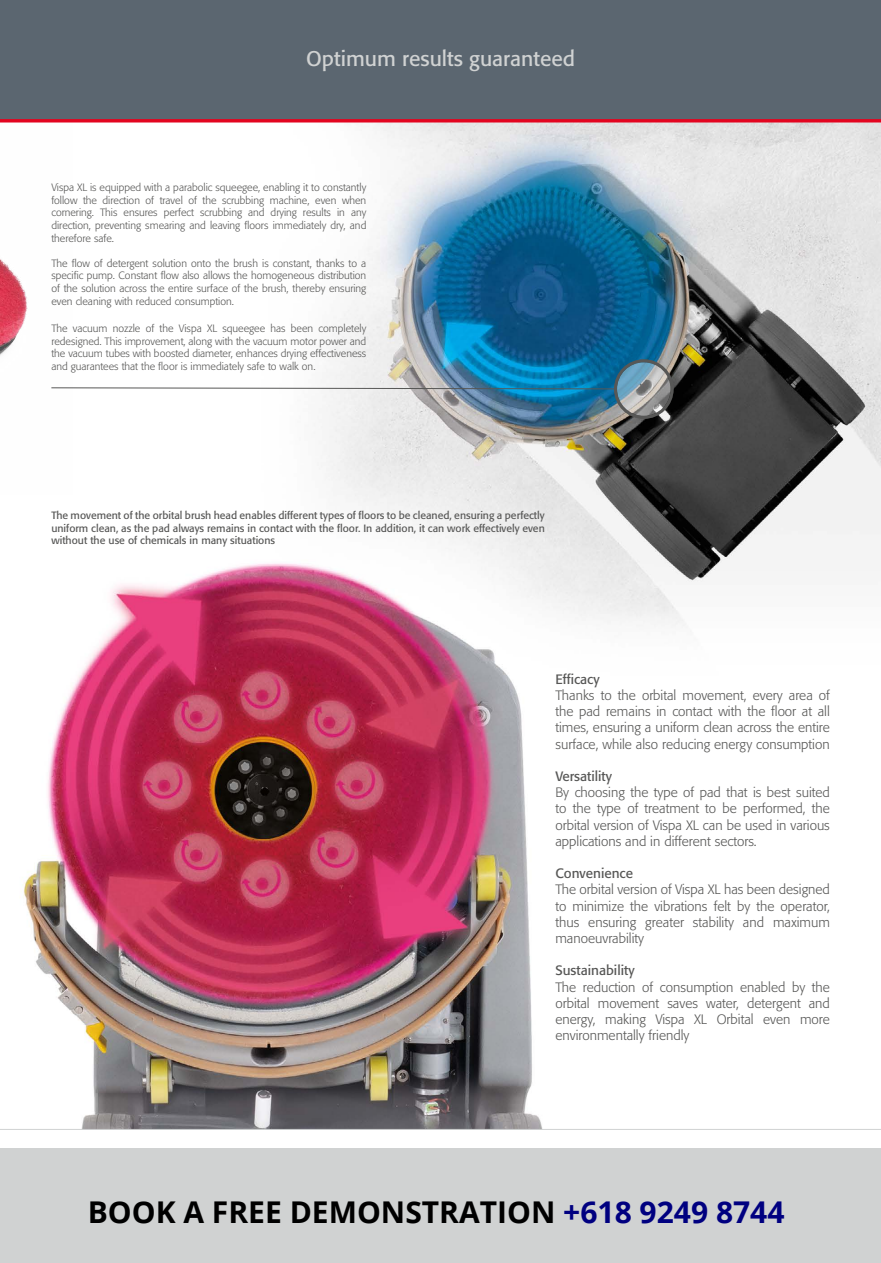
<style>
.page{position:relative;width:881px;height:1263px;background:#fff}
.page>*{position:absolute;margin:0;border:0;box-sizing:border-box;transform-origin:0 0}
.t1{font:700 30px "Open Sans";color:#000}
.t2{font:21px "Formata";color:#d0d2d2}
.t3{font:300 13.5px/16.2px "Formata";color:#575756;text-align:justify}
.t4{font:13.5px "Formata";color:#575756}
.t5{font:300 10.5px/12.6px "Formata";color:#575756;text-align:justify}
.t6{font:10.5px/12.6px "Formata";color:#575756;text-align:justify}
.s1{color:#000080}
</style>
<div class="page">
<img style="left:22px;top:122px;width:858px;height:1007px">
<img style="left:0;top:122px;width:72px;height:372px">
<svg style="left:615px;top:361px;width:56px;height:56px;background:#91a2aa"></svg>
<div style="left:613px;top:359px;width:60px;height:60px;border:3px solid #575756;border-radius:50%"></div>
<svg style="left:51px;top:387px;width:563px;height:2px"></svg>
<hr style="left:0;top:1129px;width:880px;height:1px;background:#d0d2d2">
<div style="left:0;top:0;width:880px;height:121px;background:#5b6670"></div>
<div style="left:0;top:1148px;width:880px;height:115px;background:#d0d2d2"></div>
<hr style="left:0;top:119px;width:880px;height:3px;background:#e30520">
<h2 class="t2" style="left:306px;top:46px;width:270px">Optimum results guaranteed</h2>
<p class="t5" style="left:51px;top:181px;width:316px">Vispa XL is equipped with a parabolic squeegee, enabling it to constantly follow the direction of travel of the scrubbing machine, even when cornering. This ensures perfect scrubbing and drying results in any direction, preventing smearing and leaving floors immediately dry, and therefore safe.</p>
<p class="t5" style="left:51px;top:257px;width:316px">The flow of detergent solution onto the brush is constant, thanks to a specific pump. Constant flow also allows the homogeneous distribution of the solution across the entire surface of the brush, thereby ensuring even cleaning with reduced consumption.</p>
<p class="t5" style="left:51px;top:322px;width:316px">The vacuum nozzle of the Vispa XL squeegee has been completely redesigned. This improvement, along with the vacuum motor power and the vacuum tubes with boosted diameter, enhances drying effectiveness and guarantees that the floor is immediately safe to walk on.</p>
<p class="t6" style="left:51px;top:509px;width:494px">The movement of the orbital brush head enables different types of floors to be cleaned, ensuring a perfectly uniform clean, as the pad always remains in contact with the floor. In addition, it can work effectively even without the use of chemicals in many situations</p>
<p class="t4" style="left:555px;top:671px;width:46px">Efficacy</p>
<p class="t3" style="left:555px;top:687px;width:276px">Thanks to the orbital movement, every area of the pad remains in contact with the floor at all times, ensuring a uniform clean across the entire surface, while also reducing energy consumption</p>
<p class="t4" style="left:555px;top:768px;width:58px">Versatility</p>
<p class="t3" style="left:555px;top:784px;width:276px">By choosing the type of pad that is best suited to the type of treatment to be performed, the orbital version of Vispa XL can be used in various applications and in different sectors.</p>
<p class="t4" style="left:555px;top:865px;width:79px">Convenience</p>
<p class="t3" style="left:555px;top:882px;width:276px">The orbital version of Vispa XL has been designed to minimize the vibrations felt by the operator, thus ensuring greater stability and maximum manoeuvrability</p>
<p class="t4" style="left:555px;top:962px;width:81px">Sustainability</p>
<p class="t3" style="left:555px;top:979px;width:276px">The reduction of consumption enabled by the orbital movement saves water, detergent and energy, making Vispa XL Orbital even more environmentally friendly</p>
<h1 class="t1" style="left:88px;top:1191px;width:698px">BOOK A FREE DEMONSTRATION <span class="s1">+618 9249 8744</span></h1>
</div>
